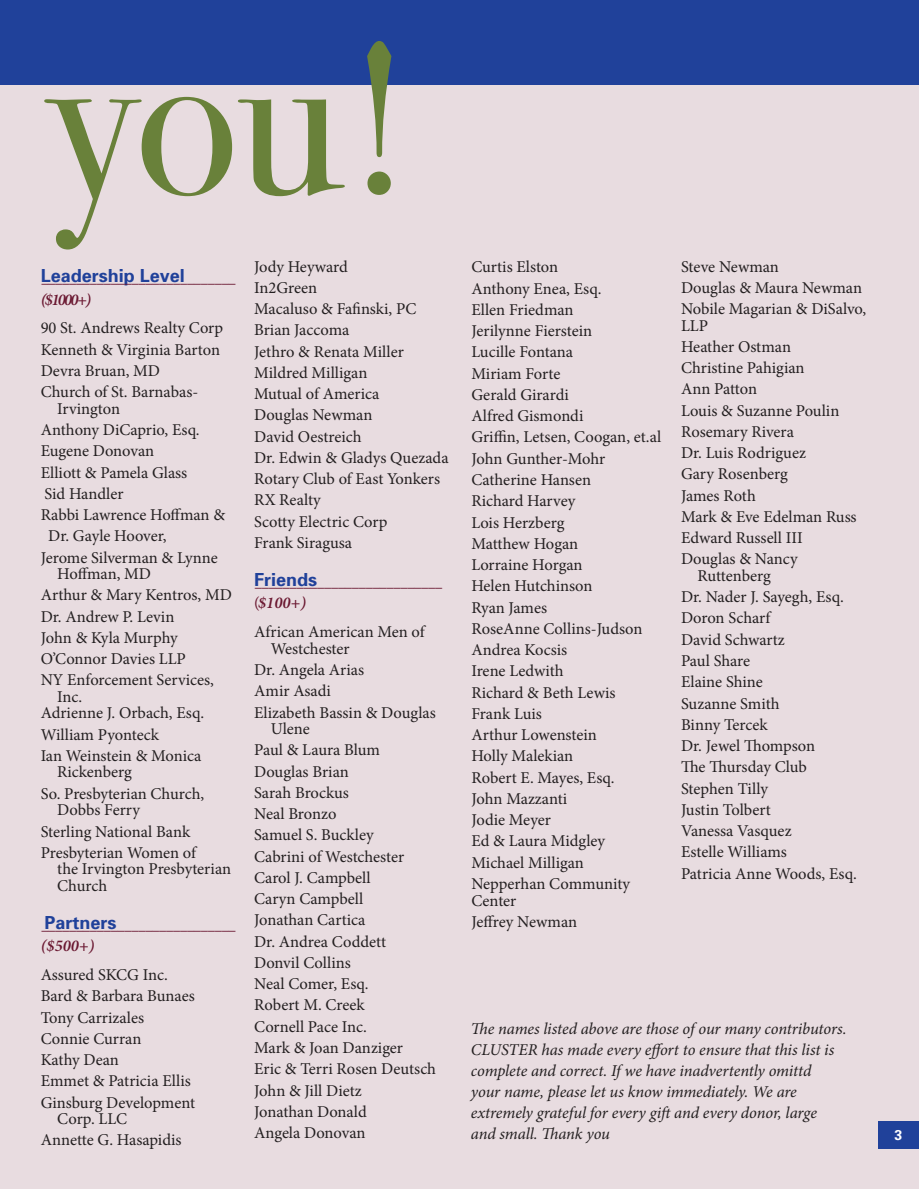
<style>
.page{position:relative;width:919px;height:1189px;background:#fff}
.page>*{position:absolute;margin:0;border:0;box-sizing:border-box;transform-origin:0 0}
.t1{font:215.7px "Bodoni Svty Two ITCTT";color:#69813a}
.t2{font:700 18px "Univers";color:#20419a}
.t3{font:16.5px/21.3px "Minion Pro";color:#231f20}
.t4{font:italic 16.5px/21px "Minion Pro";letter-spacing:-.005em;color:#231f20}
.t5{font:16.5px/16.5px "Minion Pro";color:#6a1831}
.t6{font:italic 600 16.5px "Minion Pro";letter-spacing:-.1em;color:#6a1831}
.t7{font:700 14.25px "Univers";color:#fff}
.s1{font-weight:600;font-style:italic}
</style>
<div class="page">
<div style="left:0;top:84px;width:918px;height:1104px;background:#e8dce0"></div>
<div style="left:0;top:0;width:918px;height:84px;background:#20419a"></div>
<div style="left:878px;top:1121px;width:40px;height:27px;background:#20419a"></div>
<h1 class="t1" style="left:50px;top:-57px;width:369px">you!</h1>
<p class="t2" style="left:41px;top:265px;width:146px">Leadership Level</p>
<p class="t5" style="left:41px;top:275px;width:197px">––––––––––––––––––––––––––––</p>
<p class="t6" style="left:41px;top:288px;width:52px">($1000+)</p>
<p class="t3" style="left:41px;top:317px;width:184px">90 St. Andrews Realty Corp<br>Kenneth &amp; Virginia Barton<br>Devra Bruan, MD<br>Church of St. Barnabas-</p>
<p class="t3" style="left:57px;top:398px;width:64px">Irvington</p>
<p class="t3" style="left:41px;top:419px;width:160px">Anthony DiCaprio, Esq.</p>
<p class="t3" style="left:41px;top:440px;width:115px">Eugene Donovan</p>
<p class="t3" style="left:41px;top:461px;width:148px">Elliott &amp; Pamela Glass</p>
<p class="t3" style="left:44px;top:483px;width:81px">Sid Handler</p>
<p class="t3" style="left:41px;top:504px;width:186px">Rabbi Lawrence Hoffman &amp;</p>
<p class="t3" style="left:48px;top:525px;width:120px">Dr. Gayle Hoover,</p>
<p class="t3" style="left:41px;top:546px;width:179px">Jerome Silverman &amp; Lynne</p>
<p class="t3" style="left:41px;top:563px;width:193px;text-indent:16px">Hoffman, MD<br>Arthur &amp; Mary Kentros, MD<br>Dr. Andrew P. Levin<br>John &amp; Kyla Murphy<br>O’Connor Davies LLP<br>NY Enforcement Services,</p>
<p class="t3" style="left:41px;top:688px;width:165px;line-height:16.5px;text-indent:16px">Inc.<br>Adrienne J. Orbach, Esq.</p>
<p class="t3" style="left:41px;top:723px;width:162px">William Pyonteck<br>Ian Weinstein &amp; Monica</p>
<p class="t3" style="left:41px;top:761px;width:165px;text-indent:16px">Rickenberg<br>So. Presbyterian Church,</p>
<p class="t3" style="left:41px;top:799px;width:157px;text-indent:16px">Dobbs Ferry<br>Sterling National Bank<br>Presbyterian Women of</p>
<p class="t3" style="left:57px;top:860px;width:175px;line-height:16.5px">the Irvington Presbyterian<br>Church</p>
<p class="t2" style="left:44px;top:911px;width:74px">Partners</p>
<p class="t5" style="left:41px;top:921px;width:197px">––––––––––––––––––––––––––––</p>
<p class="t6" style="left:41px;top:934px;width:55px">($500+)</p>
<p class="t3" style="left:41px;top:964px;width:156px">Assured SKCG Inc.<br>Bard &amp; Barbara Bunaes<br>Tony Carrizales<br>Connie Curran<br>Kathy Dean<br>Emmet &amp; Patricia Ellis<br>Ginsburg Development</p>
<p class="t3" style="left:41px;top:1108px;width:142px;text-indent:16px">Corp. LLC<br>Annette G. Hasapidis</p>
<p class="t3" style="left:254px;top:256px;width:196px">Jody Heyward<br>In2Green<br>Macaluso &amp; Fafinski, PC<br>Brian Jaccoma<br>Jethro &amp; Renata Miller<br>Mildred Milligan<br>Mutual of America<br>Douglas Newman<br>David Oestreich<br>Dr. Edwin &amp; Gladys Quezada<br>Rotary Club of East Yonkers<br>RX Realty<br>Scotty Electric Corp<br>Frank Siragusa</p>
<p class="t2" style="left:254px;top:568px;width:65px">Friends</p>
<p class="t5" style="left:254px;top:578px;width:190px">––––––––––––––––––––––––––– (<span class="s1">$100+)</span></p>
<p class="t3" style="left:270px;top:623px;width:155px;line-height:16.5px;text-indent:-16px">African American Men of<br>Westchester</p>
<p class="t3" style="left:254px;top:659px;width:183px">Dr. Angela Arias<br>Amir Asadi<br>Elizabeth Bassin &amp; Douglas</p>
<p class="t3" style="left:254px;top:718px;width:183px;text-indent:16px">Ulene<br>Paul &amp; Laura Blum<br>Douglas Brian<br>Sarah Brockus<br>Neal Bronzo<br>Samuel S. Buckley<br>Cabrini of Westchester<br>Carol J. Campbell<br>Caryn Campbell<br>Jonathan Cartica<br>Dr. Andrea Coddett<br>Donvil Collins<br>Neal Comer, Esq.<br>Robert M. Creek<br>Cornell Pace Inc.<br>Mark &amp; Joan Danziger<br>Eric &amp; Terri Rosen Deutsch<br>John &amp; Jill Dietz<br>Jonathan Donald<br>Angela Donovan</p>
<p class="t3" style="left:471px;top:256px;width:191px">Curtis Elston<br>Anthony Enea, Esq.<br>Ellen Friedman<br>Jerilynne Fierstein<br>Lucille Fontana<br>Miriam Forte<br>Gerald Girardi<br>Alfred Gismondi<br>Griffin, Letsen, Coogan, et.al<br>John Gunther-Mohr<br>Catherine Hansen<br>Richard Harvey<br>Lois Herzberg<br>Matthew Hogan<br>Lorraine Horgan<br>Helen Hutchinson<br>Ryan James<br>RoseAnne Collins-Judson<br>Andrea Kocsis<br>Irene Ledwith<br>Richard &amp; Beth Lewis<br>Frank Luis<br>Arthur Lowenstein<br>Holly Malekian<br>Robert E. Mayes, Esq.<br>John Mazzanti<br>Jodie Meyer<br>Ed &amp; Laura Midgley<br>Michael Milligan<br>Nepperhan Community</p>
<p class="t3" style="left:471px;top:889px;width:107px">Center<br>Jeffrey Newman</p>
<p class="t3" style="left:681px;top:256px;width:187px">Steve Newman<br>Douglas &amp; Maura Newman<br>Nobile Magarian &amp; DiSalvo,</p>
<p class="t3" style="left:681px;top:315px;width:177px">LLP<br>Heather Ostman<br>Christine Pahigian<br>Ann Patton<br>Louis &amp; Suzanne Poulin<br>Rosemary Rivera<br>Dr. Luis Rodriguez<br>Gary Rosenberg<br>James Roth<br>Mark &amp; Eve Edelman Russ<br>Edward Russell III<br>Douglas &amp; Nancy</p>
<p class="t3" style="left:681px;top:565px;width:177px;text-indent:16px">Ruttenberg<br>Dr. Nader J. Sayegh, Esq.<br>Doron Scharf<br>David Schwartz<br>Paul Share<br>Elaine Shine<br>Suzanne Smith<br>Binny Tercek<br>Dr. Jewel Thompson<br>The Thursday Club<br>Stephen Tilly<br>Justin Tolbert<br>Vanessa Vasquez<br>Estelle Williams<br>Patricia Anne Woods, Esq.</p>
<p class="t4" style="left:471px;top:1018px;width:377px">The names listed above are those of our many contributors.<br>CLUSTER has made every effort to ensure that this list is complete and correct. If we have inadvertently omittd<br>your name, please let us know immediately. We are extremely grateful for every gift and every donor, large<br>and small. Thank you</p>
<p class="t7" style="left:894px;top:1126px;width:9px">3</p>
</div>
